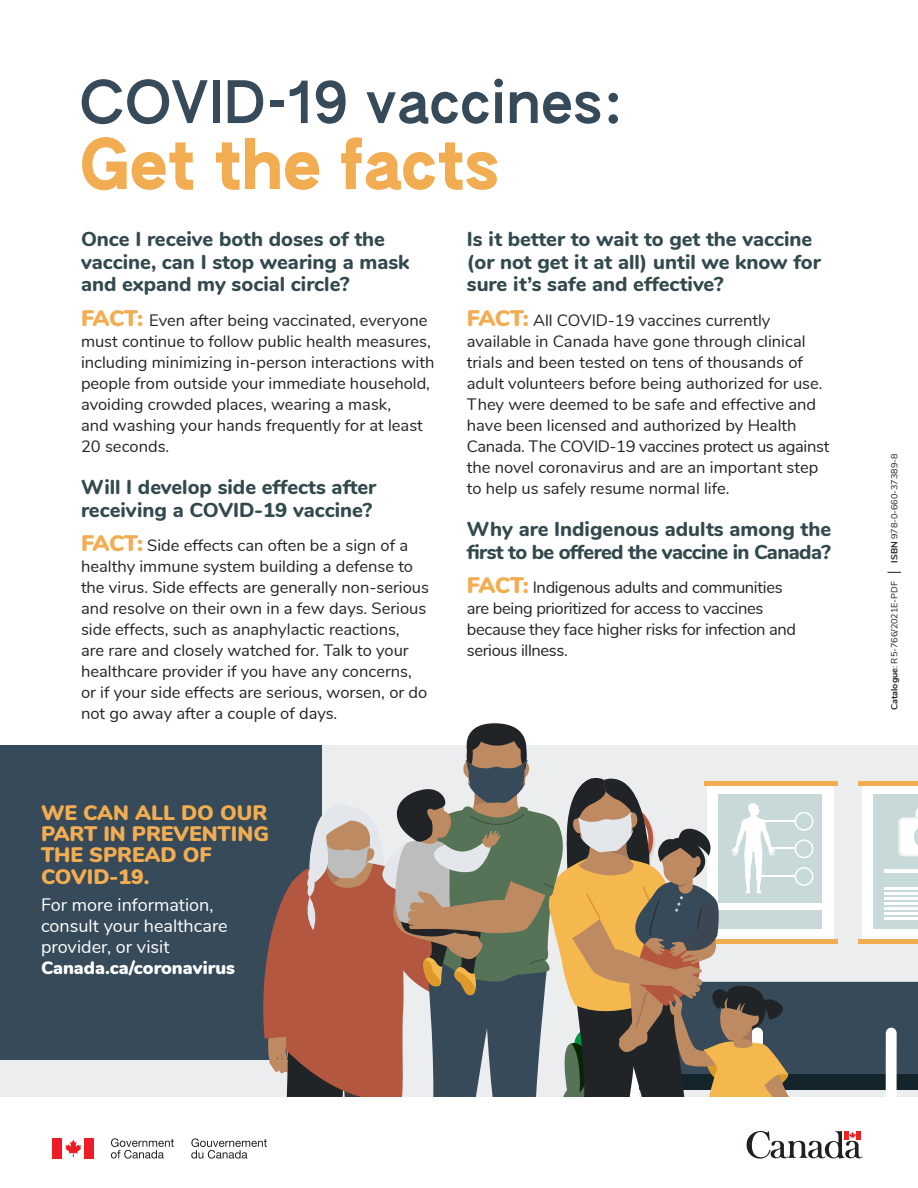
<style>
.page{position:relative;width:918px;height:1188px;background:#fff}
.page>*{position:absolute;margin:0;border:0;box-sizing:border-box;transform-origin:0 0}
.MAIN_TITLE{font:67.5px "AUTHENTIC Sans 150";letter-spacing:-.02em;color:#f2ad52}
.MAIN_TITLE-2{font:57px "AUTHENTIC Sans 130";color:#364a59}
.t1{font:900 21px/21.5px "Nunito";color:#f2ad52}
.t2{font:800 20.25px/22.5px "Nunito";color:#32494d}
.t3{font:800 20.25px/22.5px "Nunito";letter-spacing:-.02em;color:#32494d}
.t4{font:18px/21px "Nunito";color:#fff}
.t5{font:16.5px/21px "Nunito";color:#212426}
.t6{font:16.5px/21px "Nunito";letter-spacing:-.02em;color:#212426}
.t7{font:9px "Nunito";color:#231f20}
.s1{font-weight:900;font-size:22.5px;color:#f2ad52}
.s2{font-weight:900}
.s3{font-weight:700}
</style>
<div class="page">
<div style="left:0;top:746px;width:918px;height:376px;background:#ebedee"></div>
<div style="left:0;top:746px;width:322px;height:314px;background:#364a59"></div>
<div style="left:0;top:1097px;width:918px;height:91px;background:#fff"></div>
<div style="left:52px;top:1138px;width:10px;height:20px;background:#ed1c24"></div>
<div style="left:84px;top:1138px;width:10px;height:20px;background:#ed1c24"></div>
<svg style="left:65px;top:1140px;width:16px;height:17px"></svg>
<svg style="left:111px;top:1138px;width:63px;height:21px"></svg>
<svg style="left:191px;top:723px;width:727px;height:436px"></svg>
<svg style="left:888px;top:572px;width:13px;height:1px"></svg>
<p class="MAIN_TITLE-2" style="left:80px;top:66px;width:545px">COVID-19 vaccines:</p>
<p class="MAIN_TITLE" style="left:80px;top:121px;width:422px">Get the facts</p>
<p class="t2" style="left:81px;top:227px;width:330px">Once I receive both doses of the vaccine, can I stop wearing a mask and expand my social circle?</p>
<p class="t5" style="left:81px;top:308px;width:355px"><span class="s1">FACT:</span> Even after being vaccinated, everyone must continue to follow public health measures, including minimizing in-person interactions with people from outside your immediate household, avoiding crowded places, wearing a mask,<br>and washing your hands frequently for at least 20 seconds.</p>
<p class="t2" style="left:81px;top:475px;width:297px">Will I develop side effects after receiving a COVID-19 vaccine?</p>
<p class="t5" style="left:81px;top:534px;width:350px"><span class="s1">FACT:</span> Side effects can often be a sign of a healthy immune system building a defense to the virus. Side effects are generally non-serious and resolve on their own in a few days. Serious side effects, such as anaphylactic reactions,<br>are rare and closely watched for. Talk to your healthcare provider if you have any concerns, or if your side effects are serious, worsen, or do not go away after a couple of days.</p>
<p class="t1" style="left:41px;top:800px;width:229px">WE CAN ALL DO OUR<br>PART IN PREVENTING<br>THE SPREAD OF<br>COVID-19.</p>
<p class="t4" style="left:41px;top:893px;width:196px">For more information, consult your healthcare provider, or visit<br><span class="s2">Canada.ca/coronavirus</span></p>
<p class="t2" style="left:467px;top:227px;width:356px">Is it better to wait to get the vaccine (or not get it at all) until we know for sure it’s safe and effective?</p>
<p class="t5" style="left:467px;top:308px;width:364px"><span class="s1">FACT:</span> All COVID-19 vaccines currently available in Canada have gone through clinical trials and been tested on tens of thousands of adult volunteers before being authorized for use.<br>They were deemed to be safe and effective and have been licensed and authorized by Health Canada. The COVID-19 vaccines protect us against the novel coronavirus and are an important step to help us safely resume normal life.</p>
<p class="t3" style="left:467px;top:517px;width:366px">Why are Indigenous adults among the first to be offered the vaccine in Canada?</p>
<p class="t6" style="left:467px;top:576px;width:331px"><span class="s1">FACT:</span> Indigenous adults and communities are being prioritized for access to vaccines because they face higher risks for infection and serious illness.</p>
<p class="t7" style="left:888px;top:563px;width:110px;rotate:-90deg"><span class="s3">ISBN</span> 978-0-660-37389-8</p>
<p class="t7" style="left:888px;top:710px;width:130px;rotate:-90deg"><span class="s3">Catalogue</span>: R5-766/2021E-PDF</p>
</div>
